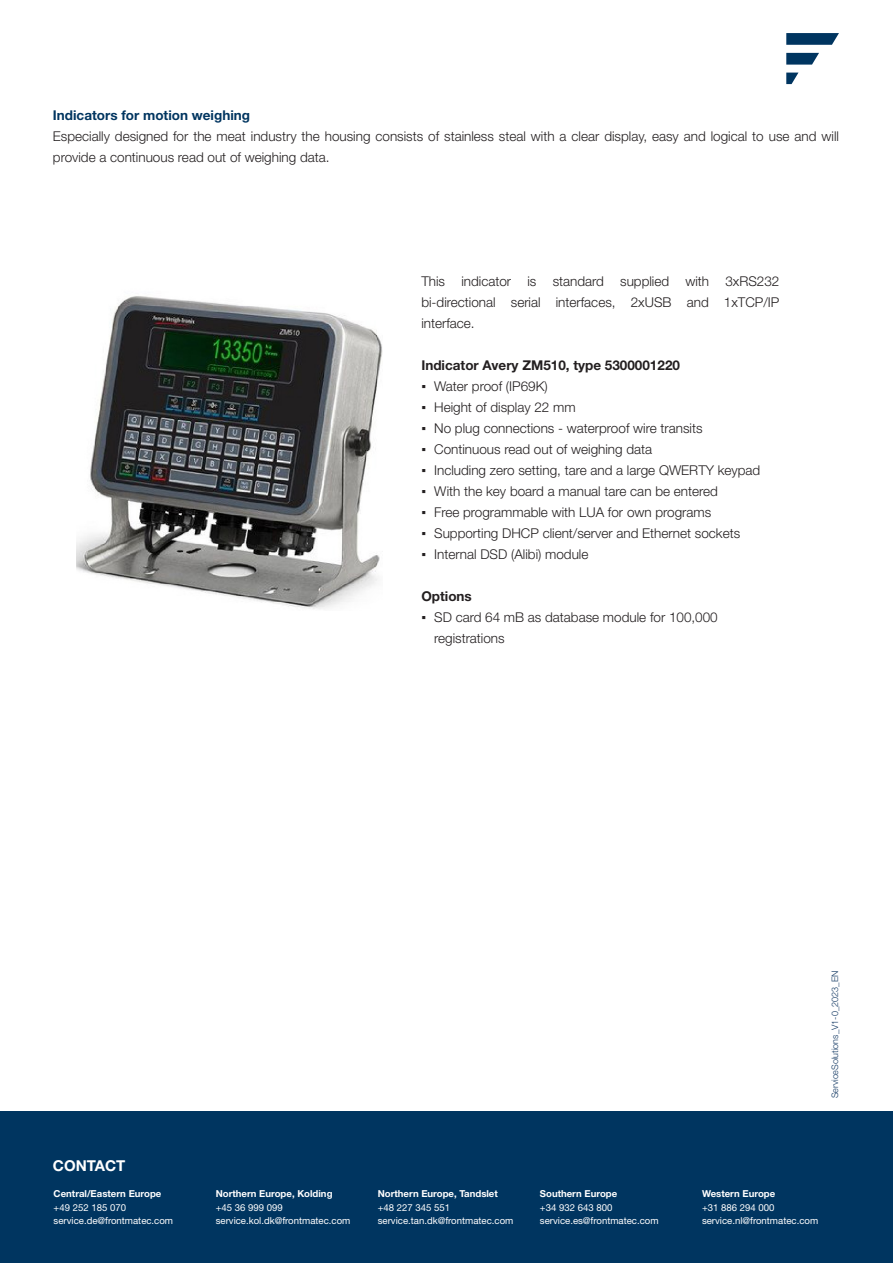
<style>
.page{position:relative;width:893px;height:1263px;background:#fff}
.page>*{position:absolute;margin:0;border:0;box-sizing:border-box;transform-origin:0 0}
.t1{font:700 15px "Helvetica Neue LT Std";color:#fff}
.Body{font:300 13.5px/21px "Helvetica Neue LT Std";color:#231f20}
.Body-2{font:700 13.5px "Helvetica Neue LT Std";color:#231f20}
.Sub_header{font:700 13.5px "Helvetica Neue LT Std";color:#003560}
.Brød_neg{font:9.6px "Helvetica Neue LT Std";color:#fff}
.Brød_neg-2{font:700 9.6px "Helvetica Neue LT Std";color:#fff}
.t2{font:300 9px "Helvetica Neue LT Std";color:#133963}
.s1{font-family:"Arial Narrow";font-weight:400}
</style>
<div class="page">
<svg style="left:786px;top:33px;width:53px;height:12px"></svg>
<svg style="left:786px;top:53px;width:33px;height:12px"></svg>
<svg style="left:786px;top:73px;width:12px;height:11px"></svg>
<div style="left:0;top:1112px;width:893px;height:151px;background:#003560"></div>
<img style="left:77px;top:296px;width:306px;height:313px">
<p class="Sub_header" style="left:53px;top:107px;width:199px">Indicators for motion weighing</p>
<p class="Body" style="left:53px;top:126px;width:787px">Especially designed for the meat industry the housing consists of stainless steal with a clear display, easy and logical to use and will provide a continuous read out of weighing data.</p>
<p class="Body" style="left:421px;top:270px;width:360px;text-align:justify">This indicator is standard supplied with 3xRS232 bi-directional serial interfaces, 2xUSB and 1xTCP/IP interface.</p>
<p class="Body-2" style="left:421px;top:357px;width:260px">Indicator Avery ZM510, type 5300001220</p>
<p class="Body" style="left:421px;top:375px;width:128px"><span class="s1">▪</span> Water proof (IP69K)</p>
<p class="Body" style="left:421px;top:396px;width:156px"><span class="s1">▪</span> Height of display 22 mm</p>
<p class="Body" style="left:421px;top:417px;width:283px"><span class="s1">▪</span> No plug connections - waterproof wire transits</p>
<p class="Body" style="left:421px;top:438px;width:232px"><span class="s1">▪</span> Continuous read out of weighing data</p>
<p class="Body" style="left:421px;top:459px;width:340px"><span class="s1">▪</span> Including zero setting, tare and a large QWERTY keypad</p>
<p class="Body" style="left:421px;top:480px;width:298px"><span class="s1">▪</span> With the key board a manual tare can be entered</p>
<p class="Body" style="left:421px;top:501px;width:291px"><span class="s1">▪</span> Free programmable with LUA for own programs</p>
<p class="Body" style="left:421px;top:522px;width:320px"><span class="s1">▪</span> Supporting DHCP client/server and Ethernet sockets</p>
<p class="Body" style="left:421px;top:543px;width:169px"><span class="s1">▪</span> Internal DSD (Alibi) module</p>
<p class="Body-2" style="left:421px;top:588px;width:52px">Options</p>
<p class="Body" style="left:434px;top:606px;width:285px;text-indent:-13px"><span class="s1">▪</span> SD card 64 mB as database module for 100,000 registrations</p>
<p class="t1" style="left:53px;top:1156px;width:74px">CONTACT</p>
<p class="Brød_neg-2" style="left:54px;top:1188px;width:109px">Central/Eastern Europe</p>
<p class="Brød_neg" style="left:54px;top:1202px;width:74px">+49 252 185 070</p>
<p class="Brød_neg" style="left:54px;top:1215px;width:121px">service.de@frontmatec.com</p>
<p class="Brød_neg-2" style="left:216px;top:1188px;width:118px">Northern Europe, Kolding</p>
<p class="Brød_neg" style="left:216px;top:1202px;width:69px">+45 36 999 099</p>
<p class="Brød_neg" style="left:216px;top:1215px;width:136px">service.kol.dk@frontmatec.com</p>
<p class="Brød_neg-2" style="left:378px;top:1188px;width:122px">Northern Europe, Tandslet</p>
<p class="Brød_neg" style="left:378px;top:1202px;width:74px">+48 227 345 551</p>
<p class="Brød_neg" style="left:378px;top:1215px;width:137px">service.tan.dk@frontmatec.com</p>
<p class="Brød_neg-2" style="left:540px;top:1188px;width:79px">Southern Europe</p>
<p class="Brød_neg" style="left:540px;top:1202px;width:74px">+34 932 643 800</p>
<p class="Brød_neg" style="left:540px;top:1215px;width:120px">service.es@frontmatec.com</p>
<p class="t2" style="left:829px;top:1098px;width:129px;rotate:-90deg">ServiceSolutions_V1-0_2023_EN</p>
<p class="Brød_neg-2" style="left:702px;top:1188px;width:75px">Western Europe</p>
<p class="Brød_neg" style="left:702px;top:1202px;width:74px">+31 886 294 000</p>
<p class="Brød_neg" style="left:702px;top:1215px;width:118px">service.nl@frontmatec.com</p>
</div>
